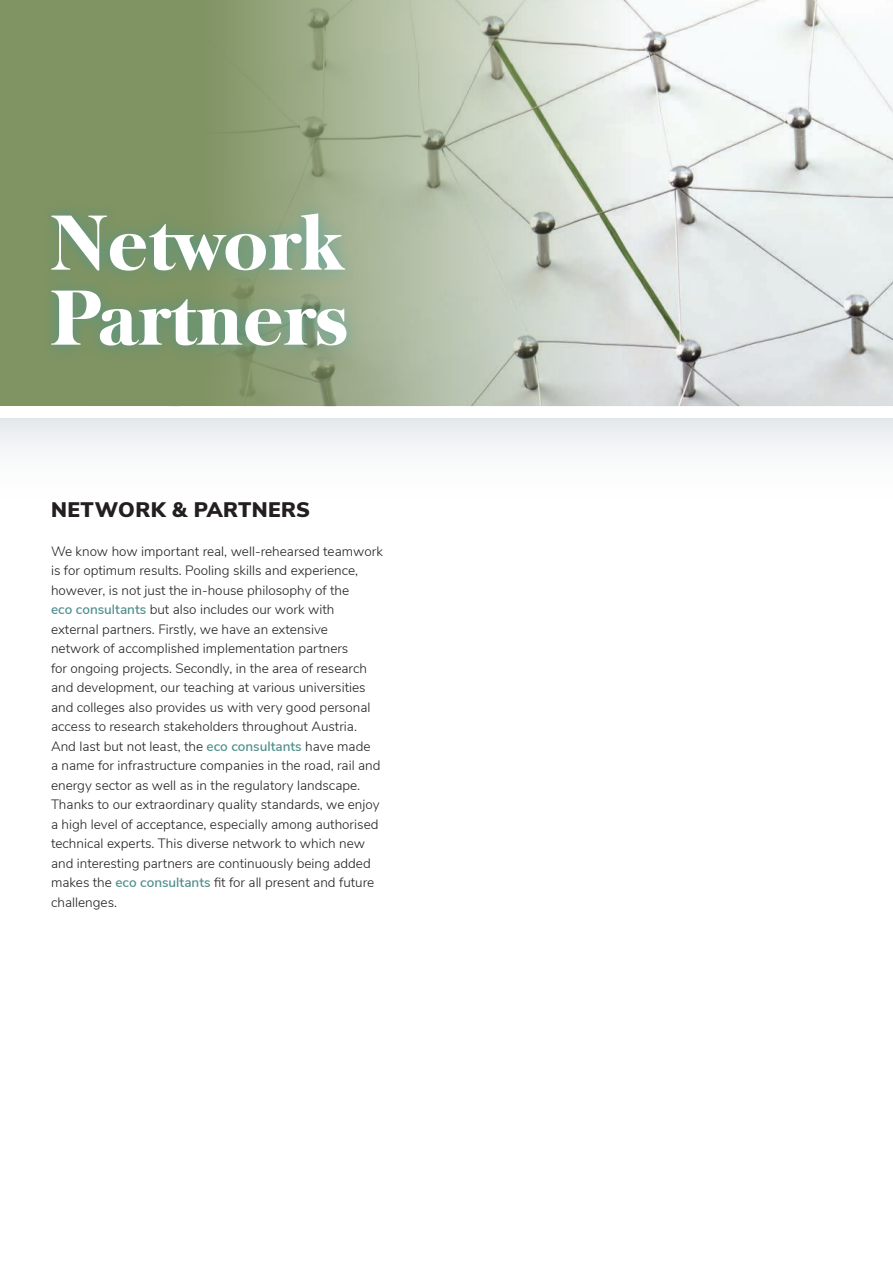
<style>
.page{position:relative;width:893px;height:1263px;background:#fff}
.page>*{position:absolute;margin:0;border:0;box-sizing:border-box;transform-origin:0 0}
.t1{font:800 75px/75px "Baskerville";color:#fff}
.t2{font:900 21px "Nunito Sans";letter-spacing:.02em;color:#231f20}
.t3{font:300 13.5px/19.5px "Nunito Sans";color:#231f20}
.s1{font-weight:600;color:#50908c}
</style>
<div class="page">
<div style="left:0;top:418px;width:893px;height:103px;background:linear-gradient(to bottom,#eaedf0,#fff)"></div>
<img style="left:631px;top:0;width:262px;height:406px">
<svg style="left:0;top:0;width:631px;height:406px;background:#a8b497"></svg>
<div style="left:38px;top:199px;width:324px;height:161px;background:#009fca;opacity:.35"></div>
<h1 class="t1" style="left:51px;top:208px;width:299px">Network<br>Partners</h1>
<h2 class="t2" style="left:51px;top:494px;width:261px">NETWORK &amp; PARTNERS</h2>
<p class="t3" style="left:51px;top:540px;width:333px">We know how important real, well-rehearsed teamwork is for optimum results. Pooling skills and experience, however, is not just the in-house philosophy of the<br><span class="s1">eco consultants</span> but also includes our work with external partners. Firstly, we have an extensive<br>network of accomplished implementation partners<br>for ongoing projects. Secondly, in the area of research and development, our teaching at various universities and colleges also provides us with very good personal access to research stakeholders throughout Austria.<br>And last but not least, the <span class="s1">eco consultants</span> have made<br>a name for infrastructure companies in the road, rail and energy sector as well as in the regulatory landscape.<br>Thanks to our extraordinary quality standards, we enjoy a high level of acceptance, especially among authorised technical experts. This diverse network to which new and interesting partners are continuously being added makes the <span class="s1">eco consultants</span> fit for all present and future challenges.</p>
</div>
